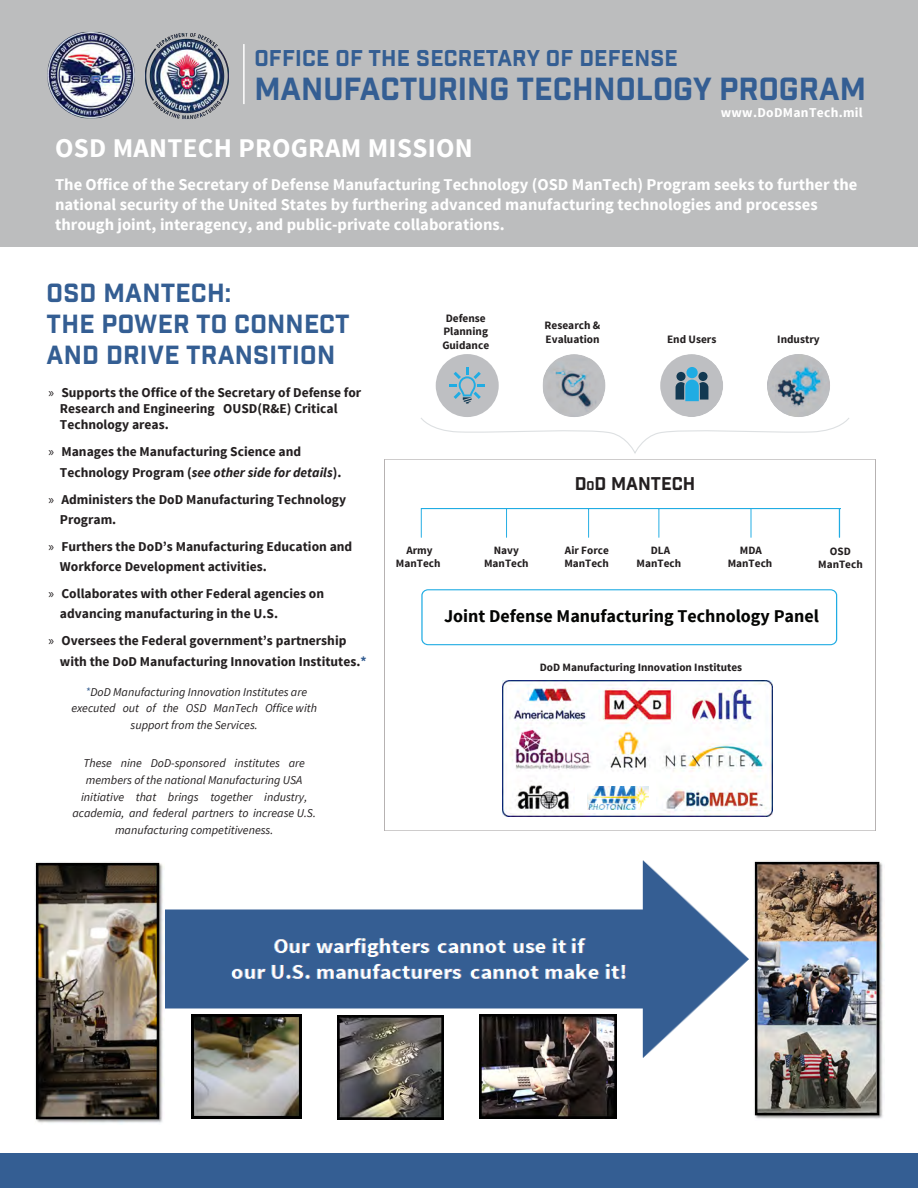
<style>
.page{position:relative;width:918px;height:1188px;background:#fff}
.page>*{position:absolute;margin:0;border:0;box-sizing:border-box;transform-origin:0 0}
.Heading_Lv1{font:31.05px "Industry Inc Base";color:#345e93}
.Heading_Lv1-2{font:700 27px "Source Sans Pro";letter-spacing:.01em;color:#fff}
.Heading_Lv2{font:25.5px/30.6px "Industry Inc Base";letter-spacing:.01em;color:#345e93}
.Heading_Lv1-3{font:22.2px "Industry Inc Base";letter-spacing:.01em;color:#345e93}
.t1{font:700 18px "Source Sans Pro";color:#040503}
.t2{font:17.85px "Industry Inc Base";color:#231f20}
.Heading_Lv1-4{font:700 16.5px/19.8px "Source Sans Pro";color:#fff}
.t3{font:700 13.5px/20.2px "Source Sans Pro";color:#231f20}
.t4{font:700 13.5px "Source Sans Pro";letter-spacing:.02em;color:#fff}
.t5{font:italic 12px/16.8px "Source Sans Pro";color:#231f20;text-align:center}
.t6{font:700 11.25px/13.5px "Source Sans Pro";color:#231f20;text-align:center}
.s1{font-family:"Myriad Pro";font-weight:400}
.s2{font-style:italic}
.s3{color:#365f93}
.s4{font-size:12.3px}
</style>
<div class="page">
<img style="left:164px;top:861px;width:585px;height:196px">
<img style="left:385px;top:460px;width:491px;height:371px">
<div style="left:0;top:0;width:918px;height:246px;background:#bcbdbe"></div>
<div style="left:0;top:1153px;width:918px;height:35px;background:#345e93"></div>
<hr style="left:243px;top:44px;width:2px;height:60px;background:#fff">
<svg style="left:421px;top:354px;width:428px;height:100px"></svg>
<div style="left:686px;top:367px;width:12px;height:11px;background:#20ace3;border-radius:50%"></div>
<img style="left:767px;top:354px;width:63px;height:63px;border-radius:31px">
<img style="left:145px;top:33px;width:84px;height:86px">
<svg style="left:420px;top:507px;width:421px;height:31px"></svg>
<img style="left:502px;top:681px;width:271px;height:135px">
<div style="left:421px;top:589px;width:416px;height:56px;border:1px solid #20ace3;border-radius:6px"></div>
<img style="left:35px;top:862px;width:129px;height:261px">
<img style="left:753px;top:860px;width:130px;height:259px">
<img style="left:191px;top:1014px;width:110px;height:104px">
<img style="left:337px;top:1015px;width:107px;height:105px">
<img style="left:479px;top:1014px;width:137px;height:105px">
<img style="left:576px;top:774px;width:80px;height:38px">
<img style="left:588px;top:787px;width:61px;height:22px">
<img style="left:47px;top:31px;width:88px;height:88px">
<p class="Heading_Lv1-3" style="left:254px;top:45px;width:425px">OFFICE OF THE SECRETARY OF DEFENSE</p>
<p class="Heading_Lv1" style="left:254px;top:71px;width:613px">MANUFACTURING TECHNOLOGY PROGRAM</p>
<p class="Heading_Lv1-2" style="left:55px;top:131px;width:419px">OSD MANTECH PROGRAM MISSION</p>
<p class="Heading_Lv1-4" style="left:55px;top:176px;width:804px">The Office of the Secretary of Defense Manufacturing Technology (OSD ManTech) Program seeks to further the national security of the United States by furthering advanced manufacturing technologies and processes through joint, interagency, and public-private collaborations.</p>
<p class="t4" style="left:721px;top:104px;width:144px">www.DoDManTech.mil</p>
<p class="Heading_Lv2" style="left:47px;top:279px;width:305px">OSD MANTECH:<br>THE POWER TO CONNECT<br>AND DRIVE TRANSITION</p>
<p class="t3" style="left:60px;top:385px;width:303px;line-height:16.2px;text-indent:-11px"><span class="s1">»</span> Supports the Office of the Secretary of Defense for<br>Research and Engineering OUSD(R&amp;E) Critical<br>Technology areas.</p>
<p class="t3" style="left:60px;top:442px;width:283px;text-indent:-11px"><span class="s1">»</span> Manages the Manufacturing Science and<br>Technology Program (<span class="s2">see other side for details</span>).</p>
<p class="t3" style="left:60px;top:490px;width:288px;text-indent:-11px"><span class="s1">»</span> Administers the DoD Manufacturing Technology<br>Program.</p>
<p class="t3" style="left:60px;top:537px;width:294px;text-indent:-11px"><span class="s1">»</span> Furthers the DoD’s Manufacturing Education and<br>Workforce Development activities.</p>
<p class="t3" style="left:60px;top:584px;width:266px;text-indent:-11px"><span class="s1">»</span> Collaborates with other Federal agencies on advancing manufacturing in the U.S.</p>
<p class="t3" style="left:60px;top:631px;width:308px;text-indent:-11px"><span class="s1">»</span> Oversees the Federal government’s partnership with the DoD Manufacturing Innovation Institutes.<span class="s3">*</span></p>
<p class="t5" style="left:71px;top:683px;width:247px"><span class="s3">*</span>DoD Manufacturing Innovation Institutes are executed out of the OSD ManTech Office with support from the Services.</p>
<p class="t5" style="left:72px;top:755px;width:245px">These nine DoD-sponsored institutes are members of the national Manufacturing USA initiative that brings together industry, academia, and federal partners to increase U.S. manufacturing competitiveness.</p>
<p class="t6" style="left:442px;top:312px;width:48px">Defense<br>Planning<br>Guidance</p>
<p class="t6" style="left:545px;top:319px;width:57px;text-align:left">Research &amp;<br>Evaluation</p>
<p class="t6" style="left:667px;top:333px;width:51px">End Users</p>
<p class="t6" style="left:777px;top:333px;width:44px">Industry</p>
<h3 class="t2" style="left:575px;top:473px;width:122px">D<span class="s4">O</span>D MANTECH</h3>
<p class="t6" style="left:396px;top:544px;width:46px">Army<br>ManTech</p>
<p class="t6" style="left:484px;top:544px;width:46px">Navy<br>ManTech</p>
<p class="t6" style="left:564px;top:544px;width:46px;text-align:left">Air Force<br>ManTech</p>
<p class="t6" style="left:637px;top:544px;width:46px">DLA<br>ManTech</p>
<p class="t6" style="left:728px;top:544px;width:46px">MDA<br>ManTech</p>
<p class="t6" style="left:818px;top:545px;width:46px">OSD<br>ManTech</p>
<h3 class="t1" style="left:444px;top:604px;width:376px">Joint Defense Manufacturing Technology Panel</h3>
<p class="t6" style="left:540px;top:661px;width:204px">DoD Manufacturing Innovation Institutes</p>
</div>
